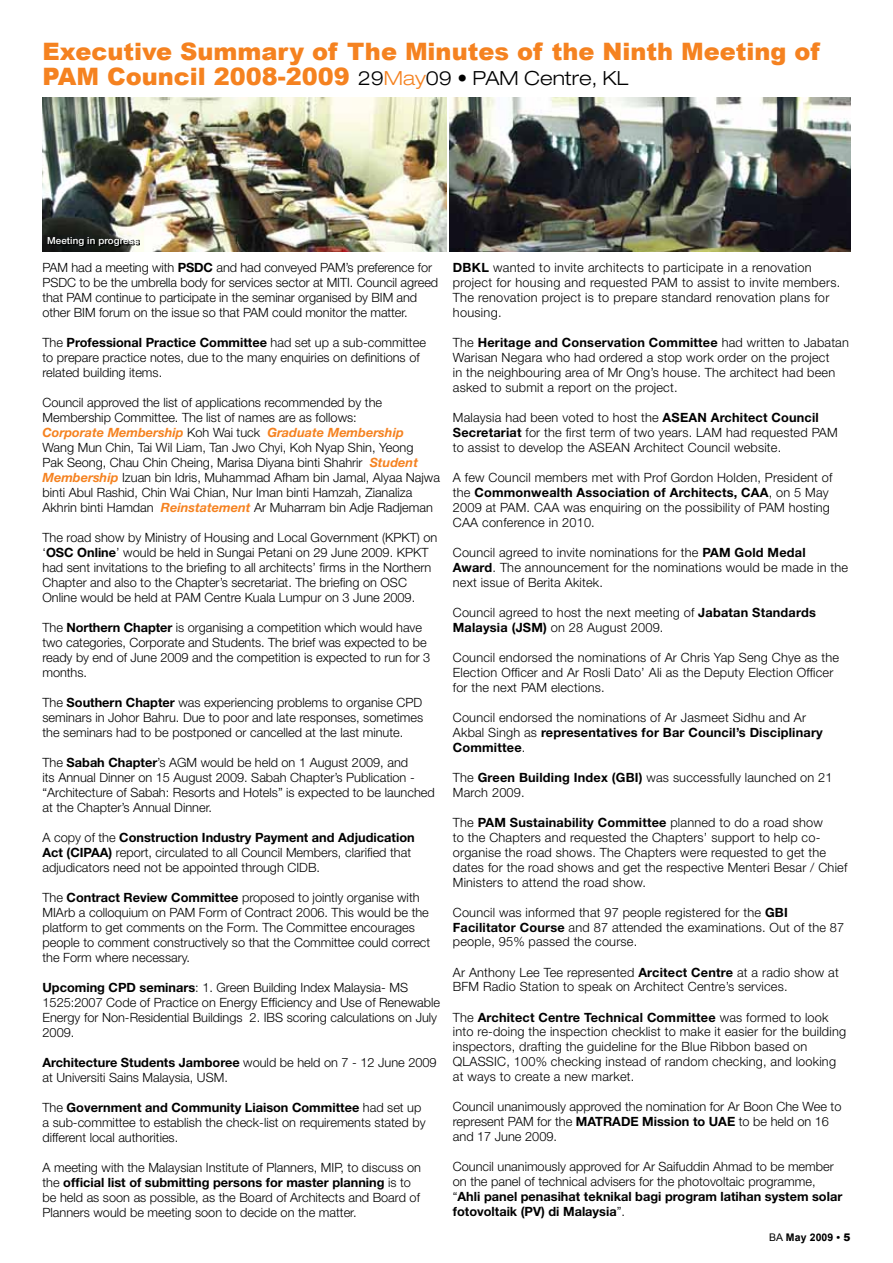
<style>
.page{position:relative;width:893px;height:1263px;background:#fff}
.page>*{position:absolute;margin:0;border:0;box-sizing:border-box;transform-origin:0 0}
.t1{font:900 24px/25.5px "Arial";color:#f58220}
.t2{font:300 12.75px/15px "Helvetica Neue";color:#000}
.t3{font:300 12.75px/15px "Helvetica Neue";letter-spacing:.025em;color:#000}
.t4{font:700 10.5px "Arial";letter-spacing:.01em;color:#000}
.t5{font:500 9.75px "Helvetica Neue";letter-spacing:.015em;color:#fff}
.s1{font-family:"Helvetica Neue";font-weight:300;font-stretch:expanded;font-size:19.5px;color:#000}
.s2{font-family:"Helvetica Neue";font-weight:300;font-stretch:expanded;font-size:19.5px}
.s3{font-weight:700}
.s4{font-weight:700;font-style:italic;color:#f58220}
.s5{font-weight:400}
.s6{font-weight:900}
</style>
<div class="page">
<img style="left:43px;top:97px;width:403px;height:155px">
<img style="left:449px;top:97px;width:401px;height:155px">
<svg style="left:49px;top:238px;width:91px;height:9px"></svg>
<h1 class="t1" style="left:43px;top:39px;width:779px">Executive Summary of The Minutes of the Ninth Meeting of<br>PAM Council 2008-2009 <span class="s1">29</span><span class="s2">May</span><span class="s1">09 • PAM Centre, KL</span></h1>
<p class="t5" style="left:47px;top:234px;width:93px">Meeting in progress</p>
<p class="t2" style="left:43px;top:259px;width:397px">PAM had a meeting with <span class="s3">PSDC</span> and had conveyed PAM’s preference for PSDC to be the umbrella body for services sector at MITI. Council agreed that PAM continue to participate in the seminar organised by BIM and other BIM forum on the issue so that PAM could monitor the matter.</p>
<p class="t2" style="left:43px;top:334px;width:385px">The <span class="s3">Professional Practice Committee</span> had set up a sub-committee to prepare practice notes, due to the many enquiries on definitions of related building items.</p>
<p class="t2" style="left:43px;top:394px;width:399px">Council approved the list of applications recommended by the Membership Committee. The list of names are as follows:<br><span class="s4">Corporate Membership</span> Koh Wai tuck <span class="s4">Graduate Membership<br></span>Wang Mun Chin, Tai Wil Liam, Tan Jwo Chyi, Koh Nyap Shin, Yeong<br>Pak Seong, Chau Chin Cheing, Marisa Diyana binti Shahrir <span class="s4">Student Membership</span> Izuan bin Idris, Muhammad Afham bin Jamal, Alyaa Najwa binti Abul Rashid, Chin Wai Chian, Nur Iman binti Hamzah, Zianaliza Akhrin binti Hamdan <span class="s4">Reinstatement</span> Ar Muharram bin Adje Radjeman</p>
<p class="t2" style="left:43px;top:529px;width:396px">The road show by Ministry of Housing and Local Government (KPKT) on ‘<span class="s3">OSC Online</span>’ would be held in Sungai Petani on 29 June 2009. KPKT had sent invitations to the briefing to all architects’ firms in the Northern Chapter and also to the Chapter’s secretariat. The briefing on OSC Online would be held at PAM Centre Kuala Lumpur on 3 June 2009.</p>
<p class="t2" style="left:43px;top:619px;width:389px">The <span class="s3">Northern Chapter</span> is organising a competition which would have two categories, Corporate and Students. The brief was expected to be ready by end of June 2009 and the competition is expected to run for 3 months.</p>
<p class="t2" style="left:43px;top:694px;width:382px;text-align:justify">The <span class="s3">Southern Chapter</span> was experiencing problems to organise CPD seminars in Johor Bahru. Due to poor and late responses, sometimes the seminars had to be postponed or cancelled at the last minute.</p>
<p class="t2" style="left:43px;top:754px;width:394px">The <span class="s3">Sabah Chapter</span>’s AGM would be held on 1 August 2009, and<br>its Annual Dinner on 15 August 2009. Sabah Chapter’s Publication - “Architecture of Sabah: Resorts and Hotels” is expected to be launched at the Chapter’s Annual Dinner.</p>
<p class="t2" style="left:43px;top:829px;width:374px">A copy of the <span class="s3">Construction Industry Payment and Adjudication<br>Act (CIPAA)</span> report, circulated to all Council Members, clarified that adjudicators need not be appointed through CIDB.</p>
<p class="t2" style="left:43px;top:889px;width:389px">The <span class="s3">Contract Review Committee</span> proposed to jointly organise with MIArb a colloquium on PAM Form of Contract 2006. This would be the platform to get comments on the Form. The Committee encourages people to comment constructively so that the Committee could correct the Form where necessary.</p>
<p class="t2" style="left:43px;top:979px;width:399px"><span class="s3">Upcoming CPD seminars</span>: 1. Green Building Index Malaysia- MS 1525:2007 Code of Practice on Energy Efficiency and Use of Renewable Energy for Non-Residential Buildings 2. IBS scoring calculations on July 2009.</p>
<p class="t2" style="left:43px;top:1054px;width:396px"><span class="s3">Architecture Students Jamboree</span> would be held on 7 - 12 June 2009 at Universiti Sains Malaysia, USM.</p>
<p class="t2" style="left:43px;top:1099px;width:385px">The <span class="s3">Government and Community Liaison Committee</span> had set up a sub-committee to establish the check-list on requirements stated by different local authorities.</p>
<p class="t2" style="left:43px;top:1159px;width:380px">A meeting with the Malaysian Institute of Planners, MIP, to discuss on the <span class="s3">official list of submitting persons for master planning</span> is to be held as soon as possible, as the Board of Architects and Board of Planners would be meeting soon to decide on the matter.</p>
<p class="t3" style="left:453px;top:259px;width:389px"><span class="s3">DBKL</span> wanted to invite architects to participate in a renovation project for housing and requested PAM to assist to invite members.<br>The renovation project is to prepare standard renovation plans for housing.</p>
<p class="t2" style="left:453px;top:334px;width:398px">The <span class="s3">Heritage and Conservation Committee</span> had written to Jabatan Warisan Negara who had ordered a stop work order on the project<br>in the neighbouring area of Mr Ong’s house. The architect had been asked to submit a report on the project.</p>
<p class="t2" style="left:453px;top:409px;width:386px">Malaysia had been voted to host the <span class="s3">ASEAN Architect Council<br>Secretariat</span> for the first term of two years. LAM had requested PAM to assist to develop the ASEAN Architect Council website.</p>
<p class="t2" style="left:453px;top:469px;width:381px">A few Council members met with Prof Gordon Holden, President of the <span class="s3">Commonwealth Association of Architects, CAA</span>, on 5 May 2009 at PAM. CAA was enquiring on the possibility of PAM hosting CAA conference in 2010.</p>
<p class="t2" style="left:453px;top:544px;width:397px">Council agreed to invite nominations for the <span class="s3">PAM Gold Medal<br>Award</span>. The announcement for the nominations would be made in the next issue of Berita Akitek.</p>
<p class="t2" style="left:453px;top:604px;width:364px">Council agreed to host the next meeting of <span class="s3">Jabatan Standards<br>Malaysia (JSM)</span> on 28 August 2009.</p>
<p class="t2" style="left:453px;top:649px;width:388px">Council endorsed the nominations of Ar Chris Yap Seng Chye as the<br>Election Officer and Ar Rosli Dato’ Ali as the Deputy Election Officer for the next PAM elections.</p>
<p class="t2" style="left:453px;top:709px;width:371px">Council endorsed the nominations of Ar Jasmeet Sidhu and Ar<br>Akbal Singh as <span class="s3">representatives for Bar Council’s Disciplinary<br>Committee</span>.</p>
<p class="t2" style="left:453px;top:769px;width:381px">The <span class="s3">Green Building Index (GBI)</span> was successfully launched on 21<br>March 2009.</p>
<p class="t2" style="left:453px;top:814px;width:396px">The <span class="s3">PAM Sustainability Committee</span> planned to do a road show<br>to the Chapters and requested the Chapters’ support to help co&shy;organise the road shows. The Chapters were requested to get the dates for the road shows and get the respective Menteri Besar / Chief Ministers to attend the road show.</p>
<p class="t2" style="left:453px;top:904px;width:393px">Council was informed that 97 people registered for the <span class="s3">GBI<br>Facilitator Course</span> and 87 attended the examinations. Out of the 87 people, 95% passed the course.</p>
<p class="t2" style="left:453px;top:964px;width:387px">Ar Anthony Lee Tee represented <span class="s3">Arcitect Centre</span> at a radio show at<br>BFM Radio Station to speak on Architect Centre’s services.</p>
<p class="t2" style="left:453px;top:1009px;width:395px">The <span class="s3">Architect Centre Technical Committee</span> was formed to look into re-doing the inspection checklist to make it easier for the building inspectors, drafting the guideline for the Blue Ribbon based on QLASSIC, 100% checking instead of random checking, and looking at ways to create a new market.</p>
<p class="t2" style="left:453px;top:1099px;width:390px">Council unanimously approved the nomination for Ar Boon Che Wee to represent PAM for the <span class="s3">MATRADE Mission to UAE</span> to be held on 16 and 17 June 2009.</p>
<p class="t2" style="left:453px;top:1159px;width:391px">Council unanimously approved for Ar Saifuddin Ahmad to be member on the panel of technical advisers for the photovoltaic programme, “<span class="s3">Ahli panel penasihat teknikal bagi program latihan system solar fotovoltaik (PV) di Malaysia</span>”.</p>
<p class="t4" style="left:769px;top:1231px;width:83px"><span class="s5">BA</span> May 2009 • <span class="s6">5</span></p>
</div>
